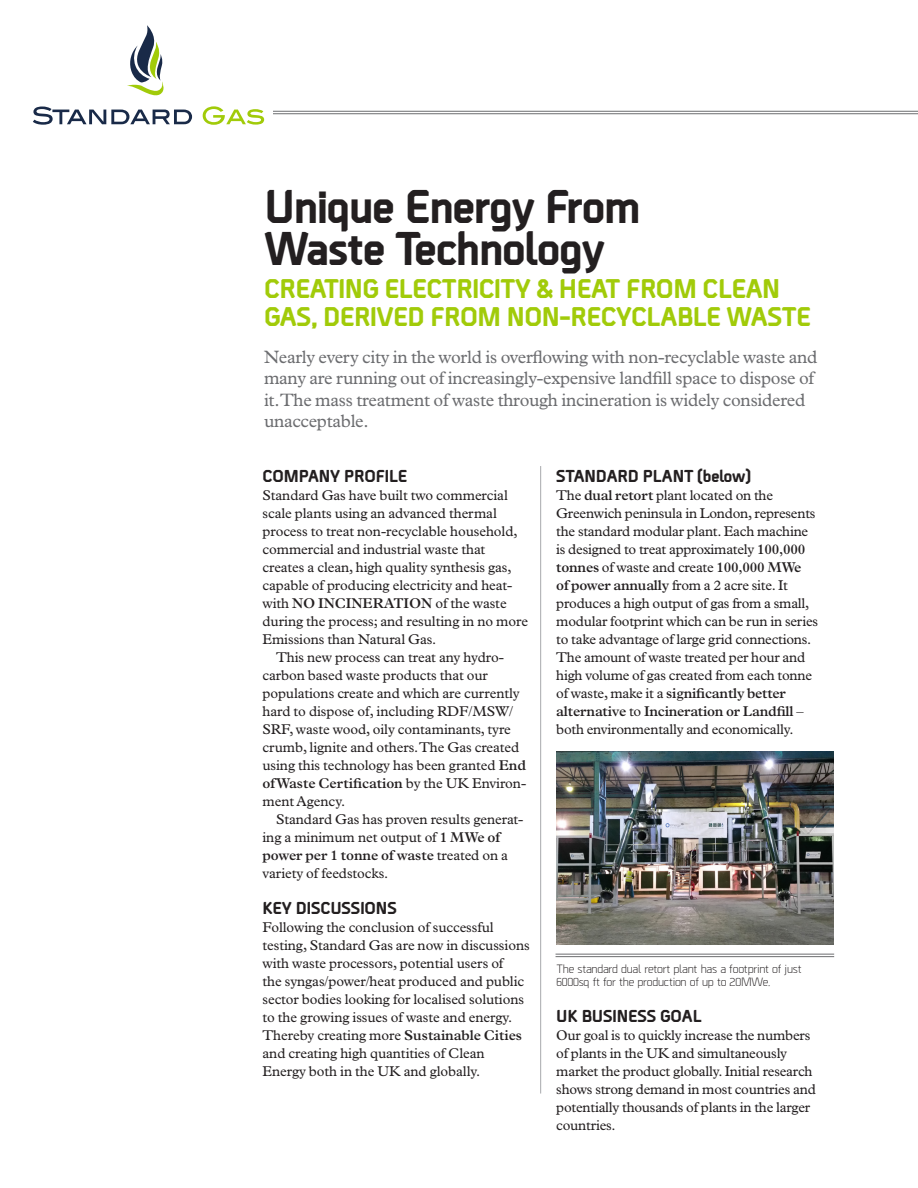
<style>
.page{position:relative;width:918px;height:1188px;background:#fff}
.page>*{position:absolute;margin:0;border:0;box-sizing:border-box;transform-origin:0 0}
.t1{font:800 47.25px "Borda";letter-spacing:-.015em;color:#231f20}
.t2{font:800 27px "Borda";letter-spacing:-.015em;color:#a1cb09}
.Intro{font:18px/21.6px "Plantin Std";letter-spacing:-.015em;color:#6c6d70}
.t3{font:800 17.25px "Borda";letter-spacing:-.005em;color:#231f20}
.Body_Indent{font:14.25px/18px "Plantin Std";letter-spacing:-.005em;color:#231f20}
.sidebar_copy{font:12px/13.5px "Borda";letter-spacing:-.02em;color:#231f20}
.s1{font-weight:600}
</style>
<div class="page">
<img style="left:556px;top:752px;width:278px;height:193px">
<hr style="left:273px;top:113px;width:645px;height:1px;background:#6c6d70">
<hr style="left:273px;top:111px;width:645px;height:1px;background:#6c6d70">
<svg style="left:127px;top:25px;width:37px;height:71px"></svg>
<svg style="left:33px;top:107px;width:159px;height:18px"></svg>
<svg style="left:203px;top:106px;width:61px;height:19px"></svg>
<hr style="left:556px;top:956px;width:278px;height:1px;background:#6c6d70">
<hr style="left:556px;top:954px;width:278px;height:1px;background:#6c6d70">
<hr style="left:540px;top:466px;width:1px;height:628px;background:#a8a9ad">
<p class="t1" style="left:264px;top:171px;width:378px">Unique Energy From</p>
<p class="t1" style="left:264px;top:213px;width:342px">Waste Technology</p>
<p class="t2" style="left:264px;top:269px;width:518px">CREATING ELECTRICITY &amp; HEAT FROM CLEAN</p>
<p class="t2" style="left:264px;top:297px;width:548px">GAS, DERIVED FROM NON-RECYCLABLE WASTE</p>
<p class="Intro" style="left:264px;top:346px;width:555px">Nearly every city in the world is overflowing with non-recyclable waste and many are running out of increasingly-expensive landfill space to dispose of it. The mass treatment of waste through incineration is widely considered unacceptable.</p>
<p class="t3" style="left:556px;top:463px;width:196px">STANDARD PLANT (below)</p>
<p class="Body_Indent" style="left:556px;top:486px;width:263px">The <span class="s1">dual retort</span> plant located on the Greenwich peninsula in London, represents the standard modular plant. Each machine is designed to treat approximately <span class="s1">100,000 tonnes</span> of waste and create <span class="s1">100,000 MWe<br>of power annually</span> from a 2 acre site. It produces a high output of gas from a small, modular footprint which can be run in series to take advantage of large grid connections.<br>The amount of waste treated per hour and high volume of gas created from each tonne of waste, make it a <span class="s1">significantly better alternative</span> to <span class="s1">Incineration or Landfill</span> – both environmentally and economically.</p>
<p class="t3" style="left:262px;top:463px;width:146px">COMPANY PROFILE</p>
<p class="Body_Indent" style="left:262px;top:486px;width:267px">Standard Gas have built two commercial scale plants using an advanced thermal process to treat non-recyclable household, commercial and industrial waste that creates a clean, high quality synthesis gas, capable of producing electricity and heat&shy;with <span class="s1">NO INCINERATION</span> of the waste during the process; and resulting in no more Emissions than Natural Gas.</p>
<p class="Body_Indent" style="left:262px;top:648px;width:265px;text-indent:14px">This new process can treat any hydro&shy;carbon based waste products that our populations create and which are currently hard to dispose of, including RDF/MSW/ SRF, waste wood, oily contaminants, tyre crumb, lignite and others. The Gas created using this technology has been granted <span class="s1">End of Waste Certification</span> by the UK Environ&shy;ment Agency.</p>
<p class="Body_Indent" style="left:262px;top:810px;width:263px;text-indent:14px">Standard Gas has proven results generat&shy;ing a minimum net output of <span class="s1">1 MWe of power per 1 tonne of waste</span> treated on a variety of feedstocks.</p>
<p class="t3" style="left:262px;top:895px;width:136px">KEY DISCUSSIONS</p>
<p class="Body_Indent" style="left:262px;top:918px;width:269px">Following the conclusion of successful testing, Standard Gas are now in discussions with waste processors, potential users of<br>the syngas/power/heat produced and public sector bodies looking for localised solutions to the growing issues of waste and energy.<br>Thereby creating more <span class="s1">Sustainable Cities </span>and creating high quantities of Clean Energy both in the UK and globally.</p>
<p class="sidebar_copy" style="left:556px;top:961px;width:247px">The standard dual retort plant has a footprint of just<br>6000sq ft for the production of up to 20MWe.</p>
<p class="t3" style="left:556px;top:1003px;width:147px">UK BUSINESS GOAL</p>
<p class="Body_Indent" style="left:556px;top:1026px;width:261px">Our goal is to quickly increase the numbers of plants in the UK and simultaneously market the product globally. Initial research shows strong demand in most countries and potentially thousands of plants in the larger countries.</p>
</div>
